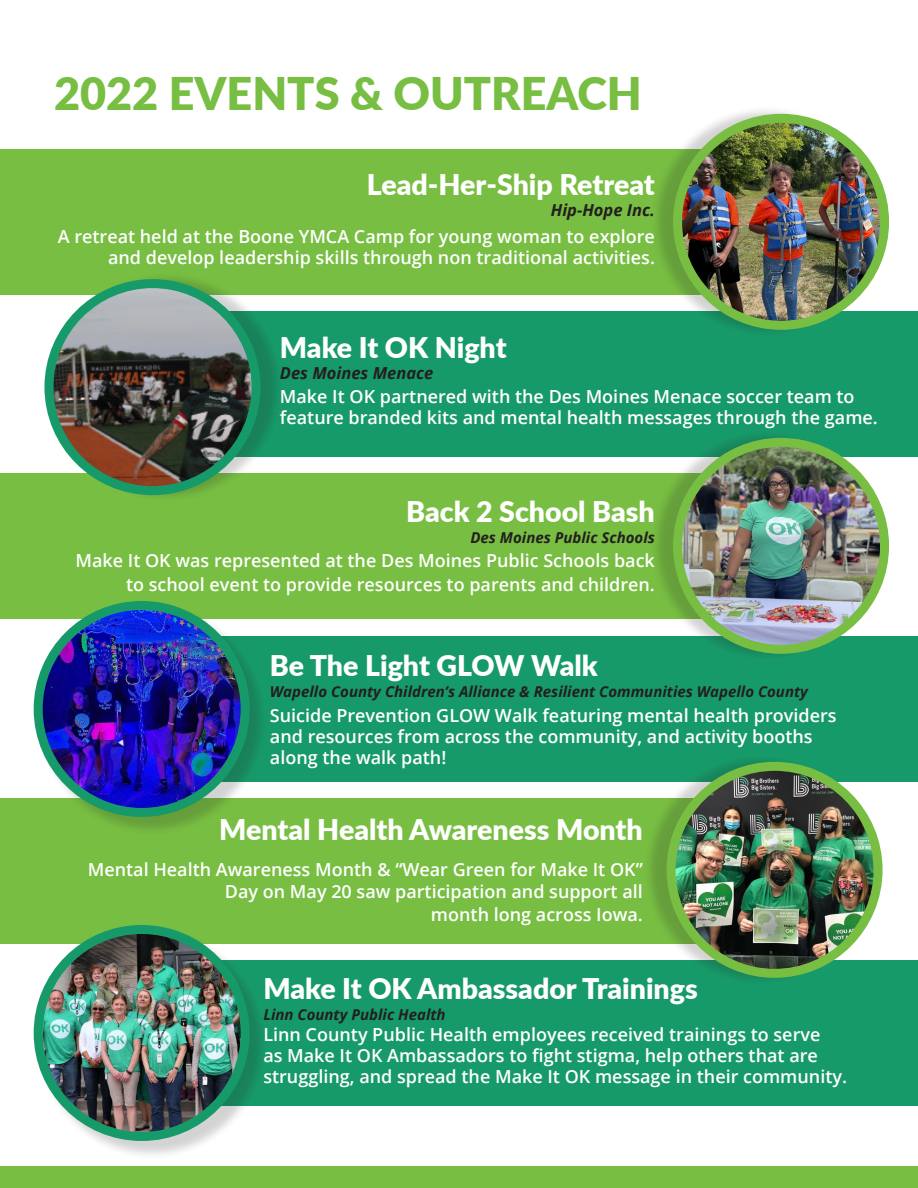
<style>
.page{position:relative;width:918px;height:1188px;background:#fff}
.page>*{position:absolute;margin:0;border:0;box-sizing:border-box;transform-origin:0 0}
.t1{font:900 45px "Lato";color:#77be42}
.t2{font:900 28.5px "Lato";color:#fff}
.t3{font:600 18px/21px "Open Sans";color:#fff}
.t4{font:italic 700 16.5px "Open Sans";color:#231f20}
.t5{font:italic 700 15px "Open Sans";color:#231f20}
</style>
<div class="page">
<div style="left:0;top:798px;width:766px;height:146px;background:#77be42"></div>
<div style="left:142px;top:636px;width:776px;height:146px;background:#179a69"></div>
<div style="left:0;top:473px;width:766px;height:146px;background:#77be42"></div>
<div style="left:36px;top:603px;width:232px;height:232px;background:#231f20;opacity:.2"></div>
<img style="left:38px;top:605px;width:207px;height:207px;border-radius:104px">
<div style="left:34px;top:601px;width:216px;height:216px;border:9px solid #179a69;border-radius:50%"></div>
<div style="left:152px;top:960px;width:766px;height:146px;background:#179a69"></div>
<div style="left:36px;top:927px;width:232px;height:232px;background:#231f20;opacity:.2"></div>
<img style="left:38px;top:929px;width:207px;height:207px;border-radius:104px">
<div style="left:34px;top:925px;width:216px;height:216px;border:9px solid #179a69;border-radius:50%"></div>
<div style="left:643px;top:754px;width:233px;height:232px;background:#231f20;opacity:.2"></div>
<img style="left:671px;top:768px;width:205px;height:204px">
<div style="left:667px;top:762px;width:216px;height:216px;border:9px solid #77be42;border-radius:50%"></div>
<div style="left:0;top:149px;width:766px;height:146px;background:#77be42"></div>
<div style="left:152px;top:311px;width:766px;height:146px;background:#179a69"></div>
<div style="left:650px;top:106px;width:232px;height:232px;background:#231f20;opacity:.2"></div>
<img style="left:678px;top:118px;width:207px;height:207px;border-radius:104px">
<div style="left:673px;top:114px;width:216px;height:216px;border:9px solid #77be42;border-radius:50%"></div>
<div style="left:51px;top:271px;width:232px;height:232px;background:#231f20;opacity:.2"></div>
<img style="left:49px;top:284px;width:207px;height:207px;border-radius:103px">
<div style="left:44px;top:279px;width:216px;height:216px;border:9px solid #179a69;border-radius:50%"></div>
<div style="left:650px;top:430px;width:232px;height:232px;background:#231f20;opacity:.2"></div>
<img style="left:678px;top:442px;width:207px;height:206px">
<div style="left:673px;top:438px;width:216px;height:216px;border:9px solid #77be42;border-radius:50%"></div>
<div style="left:0;top:1166px;width:918px;height:22px;background:#77be42"></div>
<p class="t1" style="left:54px;top:59px;width:589px">2022 EVENTS &amp; OUTREACH</p>
<p class="t2" style="left:367px;top:163px;width:290px">Lead-Her-Ship Retreat</p>
<p class="t4" style="left:551px;top:198px;width:106px">Hip-Hope Inc.</p>
<p class="t3" style="left:58px;top:226px;width:599px;text-align:right">A retreat held at the Boone YMCA Camp for young woman to explore and develop leadership skills through non traditional activities.</p>
<p class="t2" style="left:280px;top:326px;width:228px">Make It OK Night</p>
<p class="t4" style="left:280px;top:361px;width:155px">Des Moines Menace</p>
<p class="t3" style="left:280px;top:386px;width:599px">Make It OK partnered with the Des Moines Menace soccer team to feature branded kits and mental health messages through the game.</p>
<p class="t2" style="left:406px;top:491px;width:250px">Back 2 School Bash</p>
<p class="t5" style="left:470px;top:527px;width:186px">Des Moines Public Schools</p>
<p class="t3" style="left:75px;top:549px;width:581px;line-height:24px;text-align:right">Make It OK was represented at the Des Moines Public Schools back to school event to provide resources to parents and children.</p>
<p class="t2" style="left:270px;top:644px;width:329px">Be The Light GLOW Walk</p>
<p class="t5" style="left:270px;top:681px;width:540px">Wapello County Children’s Alliance &amp; Resilient Communities Wapello County</p>
<p class="t3" style="left:270px;top:705px;width:568px">Suicide Prevention GLOW Walk featuring mental health providers and resources from across the community, and activity booths along the walk path!</p>
<p class="t2" style="left:219px;top:808px;width:425px">Mental Health Awareness Month</p>
<p class="t3" style="left:88px;top:858px;width:557px;line-height:22.5px;text-align:right">Mental Health Awareness Month &amp; “Wear Green for Make It OK”<br>Day on May 20 saw participation and support all</p>
<p class="t3" style="left:431px;top:904px;width:213px">month long across Iowa.</p>
<p class="t2" style="left:263px;top:968px;width:436px">Make It OK Ambassador Trainings</p>
<p class="t5" style="left:263px;top:1004px;width:184px">Linn County Public Health</p>
<p class="t3" style="left:263px;top:1024px;width:585px">Linn County Public Health employees received trainings to serve<br>as Make It OK Ambassadors to fight stigma, help others that are struggling, and spread the Make It OK message in their community.</p>
</div>
